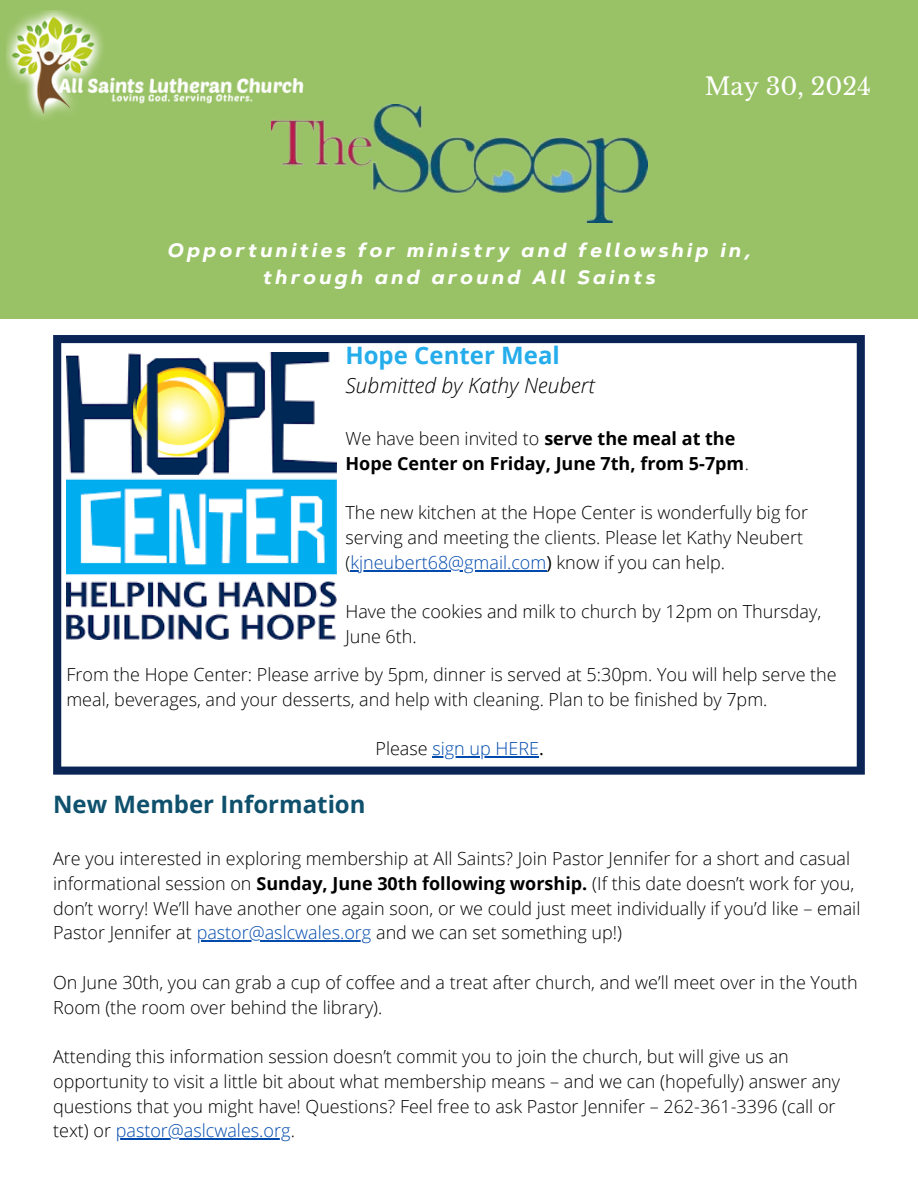
<style>
.page{position:relative;width:918px;height:1188px;background:#fff}
.page>*{position:absolute;margin:0;border:0;box-sizing:border-box;transform-origin:0 0}
.t1{font:700 24px "Open Sans";color:#0f516d}
.t2{font:700 24px "Open Sans";color:#25adeb}
.t3{font:23.85px "Libre Baskerville";color:#fff}
.t4{font:italic 300 21px "Open Sans";color:#000}
.t5{font:italic 700 19.35px/27px "Artegra Sans";letter-spacing:.17em;color:#fff;text-align:center}
.t6{font:300 18px/24.8px "Open Sans";color:#000}
.t7{font:300 18px "Open Sans";color:#004aad}
.t8{font:700 18px "Open Sans";color:#000}
.s1{font-weight:700}
.s2{font-weight:300}
.s3{color:#000}
.s4{font-weight:400;color:#000}
.s5{color:#004aad}
</style>
<div class="page">
<div style="left:0;top:0;width:918px;height:318px;background:#99c266"></div>
<img style="left:271px;top:104px;width:376px;height:118px">
<img style="left:7px;top:10px;width:308px;height:111px">
<svg style="left:53px;top:335px;width:812px;height:440px"></svg>
<img style="left:66px;top:353px;width:270px;height:287px">
<hr style="left:350px;top:570px;width:197px;height:1px;background:#004aad">
<hr style="left:432px;top:756px;width:107px;height:1px;background:#004aad">
<hr style="left:197px;top:941px;width:175px;height:1px;background:#004aad">
<hr style="left:116px;top:1139px;width:175px;height:1px;background:#004aad">
<p class="t3" style="left:705px;top:71px;width:168px">May 30, 2024</p>
<h2 class="t5" style="left:167px;top:237px;width:585px">Opportunities for ministry and fellowship in, through and around All Saints</h2>
<h4 class="t2" style="left:345px;top:338px;width:216px">Hope Center Meal</h4>
<h4 class="t4" style="left:345px;top:371px;width:251px">Submitted by Kathy Neubert</h4>
<p class="t6" style="left:345px;top:426px;width:391px">We have been invited to <span class="s1">serve the meal at the</span></p>
<p class="t8" style="left:345px;top:451px;width:405px">Hope Center on Friday, June 7th, from 5-7pm<span class="s2">.</span></p>
<p class="t6" style="left:345px;top:500px;width:464px">The new kitchen at the Hope Center is wonderfully big for serving and meeting the clients. Please let Kathy Neubert</p>
<p class="t7" style="left:345px;top:550px;width:381px"><span class="s3">(</span>kjneubert68@gmail.com<span class="s4">)</span> <span class="s3">know if you can help.</span></p>
<p class="t6" style="left:345px;top:599px;width:477px">Have the cookies and milk to church by 12pm on Thursday,</p>
<p class="t6" style="left:345px;top:624px;width:73px">June 6th.</p>
<p class="t6" style="left:66px;top:661px;width:772px">From the Hope Center: Please arrive by 5pm, dinner is served at 5:30pm. You will help serve the meal, beverages, and your desserts, and help with cleaning. Plan to be finished by 7pm.</p>
<h1 class="t7" style="left:375px;top:736px;width:170px"><span class="s3">Please</span> sign up HERE<span class="s4">.</span></h1>
<p class="t1" style="left:53px;top:788px;width:314px">New Member Information</p>
<p class="t6" style="left:53px;top:846px;width:809px">Are you interested in exploring membership at All Saints? Join Pastor Jennifer for a short and casual informational session on <span class="s1">Sunday, June 30th following worship.</span> (If this date doesn’t work for you, don’t worry! We’ll have another one again soon, or we could just meet individually if you’d like – email Pastor Jennifer at <span class="s5">pastor@aslcwales.org</span> and we can set something up!)</p>
<p class="t6" style="left:53px;top:970px;width:806px">On June 30th, you can grab a cup of coffee and a treat after church, and we’ll meet over in the Youth<br>Room (the room over behind the library).</p>
<p class="t6" style="left:53px;top:1044px;width:788px">Attending this information session doesn’t commit you to join the church, but will give us an opportunity to visit a little bit about what membership means – and we can (hopefully) answer any questions that you might have! Questions? Feel free to ask Pastor Jennifer – 262-361-3396 (call or text) or <span class="s5">pastor@aslcwales.org</span>.</p>
</div>
